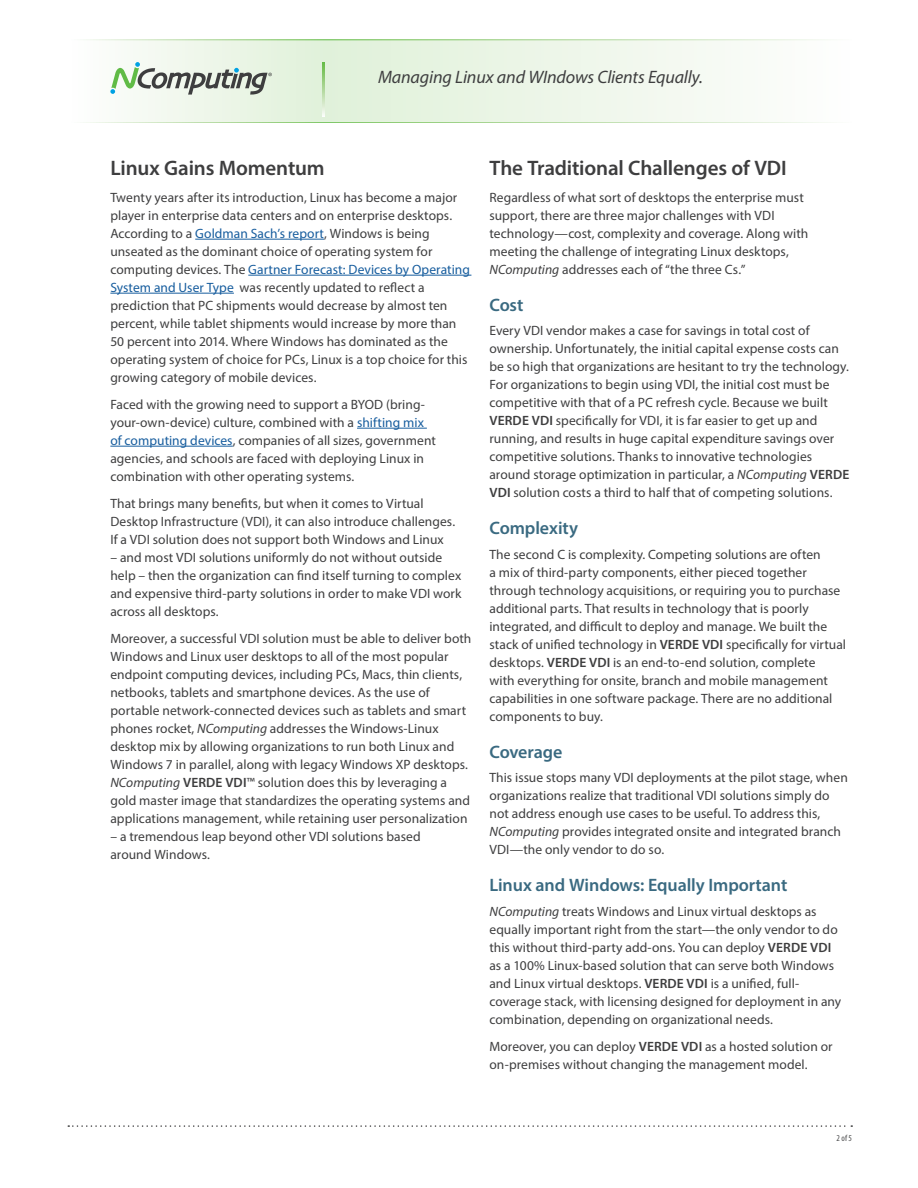
<style>
.page{position:relative;width:918px;height:1188px;background:#fff}
.page>*{position:absolute;margin:0;border:0;box-sizing:border-box;transform-origin:0 0}
.t1{font:600 21px "Myriad Pro";letter-spacing:-.005em;color:#3e3e3f}
.t2{font:600 18px "Myriad Pro";letter-spacing:-.005em;color:#3a6a81}
.t3{font:italic 18px "Myriad Pro";letter-spacing:-.01em;color:#3e3e3f}
.t4{font:13.5px/18px "Myriad Pro";letter-spacing:.005em;color:#3e3e3f}
.t5{font:condensed 9px "Myriad Pro";color:#4b4c4d}
.s1{color:#175d9e}
.s2{font-style:italic}
.s3{font-weight:600}
</style>
<div class="page">
<svg style="left:96px;top:40px;width:707px;height:81px"></svg>
<svg style="left:110px;top:62px;width:162px;height:33px"></svg>
<svg style="left:323px;top:62px;width:1px;height:54px"></svg>
<svg style="left:68px;top:1125px;width:784px;height:2px"></svg>
<hr style="left:195px;top:239px;width:129px;height:1px;background:#175d9e">
<hr style="left:248px;top:275px;width:223px;height:1px;background:#175d9e">
<hr style="left:110px;top:293px;width:124px;height:1px;background:#175d9e">
<hr style="left:357px;top:428px;width:70px;height:1px;background:#175d9e">
<hr style="left:110px;top:446px;width:123px;height:1px;background:#175d9e">
<h2 class="t3" style="left:378px;top:66px;width:326px">Managing Linux and WIndows Clients Equally.</h2>
<h1 class="t1" style="left:110px;top:154px;width:216px">Linux Gains Momentum</h1>
<p class="t4" style="left:110px;top:188px;width:361px">Twenty years after its introduction, Linux has become a major player in enterprise data centers and on enterprise desktops.<br>According to a <span class="s1">Goldman Sach’s report</span>, Windows is being unseated as the dominant choice of operating system for computing devices. The <span class="s1">Gartner Forecast: Devices by Operating System and User Type</span> was recently updated to reflect a prediction that PC shipments would decrease by almost ten percent, while tablet shipments would increase by more than 50 percent into 2014. Where Windows has dominated as the operating system of choice for PCs, Linux is a top choice for this growing category of mobile devices.</p>
<p class="t4" style="left:110px;top:395px;width:327px">Faced with the growing need to support a BYOD (bring&shy;your-own-device) culture, combined with a <span class="s1">shifting mix of computing devices</span>, companies of all sizes, government agencies, and schools are faced with deploying Linux in combination with other operating systems.</p>
<p class="t4" style="left:110px;top:494px;width:345px">That brings many benefits, but when it comes to Virtual<br>Desktop Infrastructure (VDI), it can also introduce challenges.<br>If a VDI solution does not support both Windows and Linux</p>
<p class="t4" style="left:110px;top:548px;width:353px">– and most VDI solutions uniformly do not without outside help – then the organization can find itself turning to complex and expensive third-party solutions in order to make VDI work across all desktops.</p>
<p class="t4" style="left:110px;top:629px;width:363px">Moreover, a successful VDI solution must be able to deliver both Windows and Linux user desktops to all of the most popular endpoint computing devices, including PCs, Macs, thin clients, netbooks, tablets and smartphone devices. As the use of portable network-connected devices such as tablets and smart phones rocket, <span class="s2">NComputing</span> addresses the Windows-Linux desktop mix by allowing organizations to run both Linux and Windows 7 in parallel, along with legacy Windows XP desktops.<br><span class="s2">NComputing</span> <span class="s3">VERDE VDI</span>™ solution does this by leveraging a gold master image that standardizes the operating systems and applications management, while retaining user personalization</p>
<p class="t4" style="left:110px;top:827px;width:312px">– a tremendous leap beyond other VDI solutions based around Windows.</p>
<h1 class="t1" style="left:489px;top:154px;width:299px">The Traditional Challenges of VDI</h1>
<p class="t4" style="left:489px;top:188px;width:320px">Regardless of what sort of desktops the enterprise must support, there are three major challenges with VDI technology—cost, complexity and coverage. Along with meeting the challenge of integrating Linux desktops, <span class="s2">NComputing</span> addresses each of “the three Cs.”</p>
<h2 class="t2" style="left:489px;top:293px;width:36px">Cost</h2>
<p class="t4" style="left:489px;top:322px;width:361px">Every VDI vendor makes a case for savings in total cost of ownership. Unfortunately, the initial capital expense costs can be so high that organizations are hesitant to try the technology.<br>For organizations to begin using VDI, the initial cost must be competitive with that of a PC refresh cycle. Because we built <span class="s3">VERDE VDI</span> specifically for VDI, it is far easier to get up and running, and results in huge capital expenditure savings over competitive solutions. Thanks to innovative technologies around storage optimization in particular, a <span class="s2">NComputing</span> <span class="s3">VERDE VDI</span> solution costs a third to half that of competing solutions.</p>
<h2 class="t2" style="left:489px;top:517px;width:90px">Complexity</h2>
<p class="t4" style="left:489px;top:545px;width:358px">The second C is complexity. Competing solutions are often<br>a mix of third-party components, either pieced together through technology acquisitions, or requiring you to purchase additional parts. That results in technology that is poorly integrated, and difficult to deploy and manage. We built the stack of unified technology in <span class="s3">VERDE VDI</span> specifically for virtual desktops. <span class="s3">VERDE VDI</span> is an end-to-end solution, complete<br>with everything for onsite, branch and mobile management capabilities in one software package. There are no additional components to buy.</p>
<h2 class="t2" style="left:489px;top:740px;width:74px">Coverage</h2>
<p class="t4" style="left:489px;top:769px;width:360px">This issue stops many VDI deployments at the pilot stage, when organizations realize that traditional VDI solutions simply do not address enough use cases to be useful. To address this, <span class="s2">NComputing</span> provides integrated onsite and integrated branch VDI—the only vendor to do so.</p>
<h2 class="t2" style="left:489px;top:874px;width:299px">Linux and Windows: Equally Important</h2>
<p class="t4" style="left:489px;top:902px;width:353px"><span class="s2">NComputing</span> treats Windows and Linux virtual desktops as equally important right from the start—the only vendor to do this without third-party add-ons. You can deploy <span class="s3">VERDE VDI </span>as a 100% Linux-based solution that can serve both Windows and Linux virtual desktops. <span class="s3">VERDE VDI</span> is a unified, full&shy;coverage stack, with licensing designed for deployment in any combination, depending on organizational needs.</p>
<p class="t4" style="left:489px;top:1037px;width:345px">Moreover, you can deploy <span class="s3">VERDE VDI</span> as a hosted solution or on-premises without changing the management model.</p>
<p class="t5" style="left:837px;top:1132px;width:17px">2 of 5</p>
</div>
